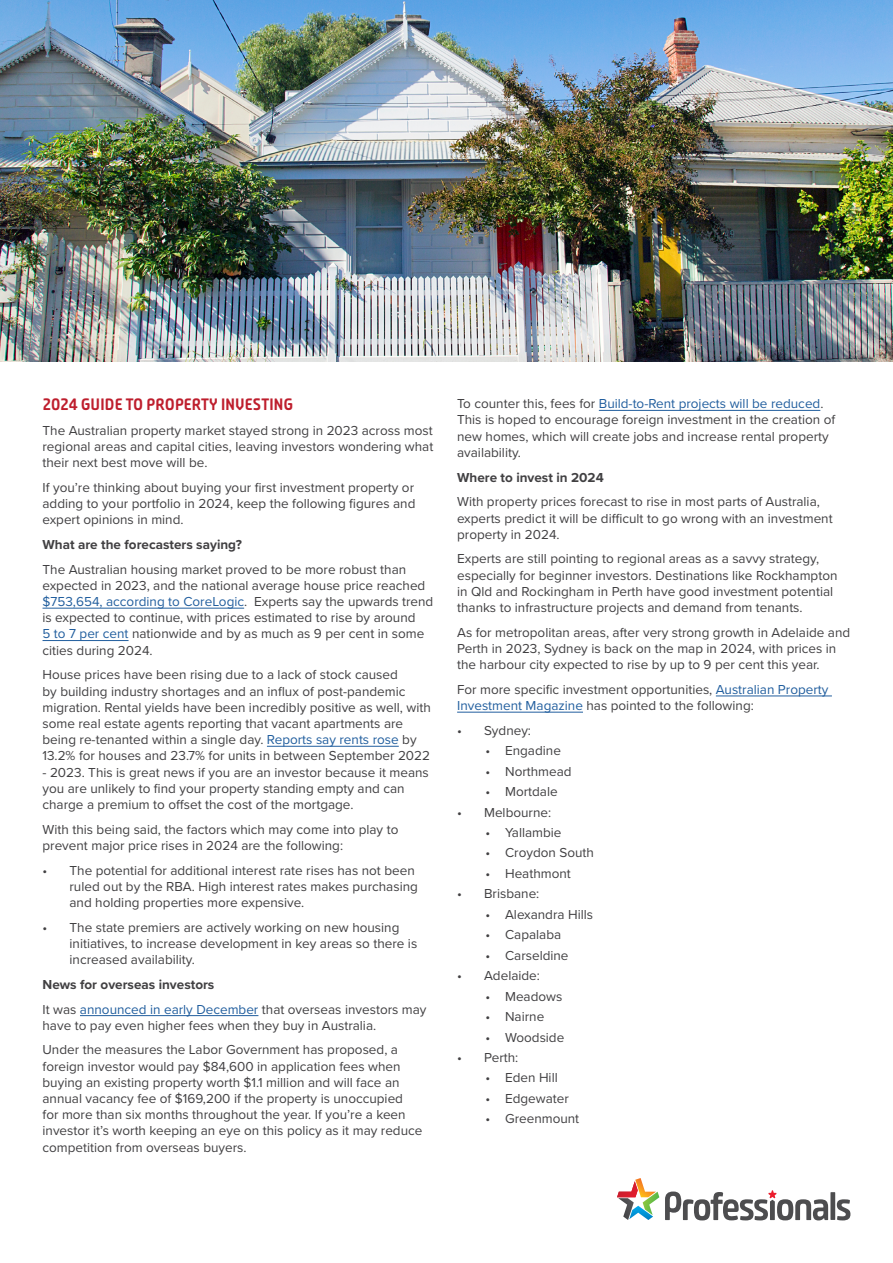
<style>
.page{position:relative;width:893px;height:1263px;background:#fff}
.page>*{position:absolute;margin:0;border:0;box-sizing:border-box;transform-origin:0 0}
.t1{font:700 16.5px "Plau";letter-spacing:-.03em;color:#be1e2d}
.t2{font:13.5px/16.2px "Proxima Nova";color:#414042}
.t3{font:700 13.5px "Proxima Nova";color:#414042}
.s1{color:#215e9e}
.s2{font-weight:700}
</style>
<div class="page">
<hr style="left:43px;top:608px;width:201px;height:1px;background:#215e9e">
<hr style="left:43px;top:640px;width:86px;height:1px;background:#215e9e">
<hr style="left:267px;top:746px;width:132px;height:1px;background:#215e9e">
<hr style="left:80px;top:1015px;width:178px;height:1px;background:#215e9e">
<hr style="left:599px;top:410px;width:221px;height:1px;background:#215e9e">
<hr style="left:716px;top:695px;width:116px;height:1px;background:#215e9e">
<hr style="left:457px;top:712px;width:126px;height:1px;background:#215e9e">
<img style="left:0;top:0;width:893px;height:361px">
<div style="left:830px;top:1192px;width:5px;height:28px;background:#4d4d4f"></div>
<svg style="left:837px;top:1199px;width:13px;height:21px"></svg>
<svg style="left:665px;top:1190px;width:163px;height:30px"></svg>
<svg style="left:617px;top:1178px;width:42px;height:42px"></svg>
<p class="t1" style="left:43px;top:395px;width:252px">2024 GUIDE TO PROPERTY INVESTING</p>
<p class="t2" style="left:43px;top:421px;width:392px;text-align:justify">The Australian property market stayed strong in 2023 across most regional areas and capital cities, leaving investors wondering what their next best move will be.</p>
<p class="t2" style="left:43px;top:479px;width:374px;text-align:justify">If you’re thinking about buying your first investment property or adding to your portfolio in 2024, keep the following figures and expert opinions in mind.</p>
<p class="t3" style="left:43px;top:534px;width:201px">What are the forecasters saying?</p>
<p class="t2" style="left:43px;top:560px;width:392px">The Australian housing market proved to be more robust than expected in 2023, and the national average house price reached <span class="s1">$753,654, according to CoreLogic</span>. Experts say the upwards trend is expected to continue, with prices estimated to rise by around<br><span class="s1">5 to 7 per cent</span> nationwide and by as much as 9 per cent in some cities during 2024.</p>
<p class="t2" style="left:43px;top:666px;width:390px">House prices have been rising due to a lack of stock caused<br>by building industry shortages and an influx of post-pandemic migration. Rental yields have been incredibly positive as well, with some real estate agents reporting that vacant apartments are being re-tenanted within a single day. <span class="s1">Reports say rents rose</span> by 13.2% for houses and 23.7% for units in between September 2022</p>
<p class="t2" style="left:43px;top:763px;width:388px">- 2023. This is great news if you are an investor because it means you are unlikely to find your property standing empty and can charge a premium to offset the cost of the mortgage.</p>
<p class="t2" style="left:43px;top:820px;width:357px">With this being said, the factors which may come into play to prevent major price rises in 2024 are the following:</p>
<p class="t2" style="left:70px;top:861px;width:350px;text-indent:-27px">• The potential for additional interest rate rises has not been ruled out by the RBA. High interest rates makes purchasing and holding properties more expensive.</p>
<p class="t2" style="left:70px;top:918px;width:349px;text-indent:-27px">• The state premiers are actively working on new housing initiatives, to increase development in key areas so there is increased availability.</p>
<p class="t2" style="left:43px;top:971px;width:386px;line-height:24.8px"><span class="s2">News for overseas investors<br></span>It was <span class="s1">announced in early December</span> that overseas investors may</p>
<p class="t2" style="left:43px;top:1012px;width:357px;line-height:24.8px">have to pay even higher fees when they buy in Australia.<br>Under the measures the Labor Government has proposed, a</p>
<p class="t2" style="left:43px;top:1057px;width:381px">foreign investor would pay $84,600 in application fees when buying an existing property worth $1.1 million and will face an annual vacancy fee of $169,200 if the property is unoccupied<br>for more than six months throughout the year. If you’re a keen investor it’s worth keeping an eye on this policy as it may reduce competition from overseas buyers.</p>
<p class="t2" style="left:457px;top:395px;width:380px">To counter this, fees for <span class="s1">Build-to-Rent projects will be reduced</span>.<br>This is hoped to encourage foreign investment in the creation of new homes, which will create jobs and increase rental property availability.</p>
<p class="t3" style="left:457px;top:467px;width:148px">Where to invest in 2024</p>
<p class="t2" style="left:457px;top:493px;width:377px">With property prices forecast to rise in most parts of Australia, experts predict it will be difficult to go wrong with an investment property in 2024.</p>
<p class="t2" style="left:457px;top:550px;width:382px">Experts are still pointing to regional areas as a savvy strategy, especially for beginner investors. Destinations like Rockhampton in Qld and Rockingham in Perth have good investment potential thanks to infrastructure projects and demand from tenants.</p>
<p class="t2" style="left:457px;top:623px;width:395px">As for metropolitan areas, after very strong growth in Adelaide and<br>Perth in 2023, Sydney is back on the map in 2024, with prices in the harbour city expected to rise by up to 9 per cent this year.</p>
<p class="t2" style="left:457px;top:681px;width:373px">For more specific investment opportunities, <span class="s1">Australian Property<br>Investment Magazine</span> has pointed to the following:</p>
<p class="t2" style="left:457px;top:721px;width:75px">• Sydney:</p>
<p class="t2" style="left:486px;top:742px;width:77px">• Engadine</p>
<p class="t2" style="left:486px;top:762px;width:88px">• Northmead</p>
<p class="t2" style="left:486px;top:783px;width:74px">• Mortdale</p>
<p class="t2" style="left:457px;top:803px;width:96px">• Melbourne:</p>
<p class="t2" style="left:486px;top:824px;width:77px">• Yallambie</p>
<p class="t2" style="left:486px;top:844px;width:110px">• Croydon South</p>
<p class="t2" style="left:486px;top:865px;width:87px">• Heathmont</p>
<p class="t2" style="left:457px;top:885px;width:84px">• Brisbane:</p>
<p class="t2" style="left:486px;top:906px;width:109px">• Alexandra Hills</p>
<p class="t2" style="left:486px;top:926px;width:77px">• Capalaba</p>
<p class="t2" style="left:486px;top:946px;width:84px">• Carseldine</p>
<p class="t2" style="left:457px;top:967px;width:84px">• Adelaide:</p>
<p class="t2" style="left:486px;top:987px;width:78px">• Meadows</p>
<p class="t2" style="left:486px;top:1008px;width:60px">• Nairne</p>
<p class="t2" style="left:486px;top:1028px;width:80px">• Woodside</p>
<p class="t2" style="left:457px;top:1049px;width:63px">• Perth:</p>
<p class="t2" style="left:486px;top:1069px;width:74px">• Eden Hill</p>
<p class="t2" style="left:486px;top:1090px;width:85px">• Edgewater</p>
<p class="t2" style="left:486px;top:1110px;width:95px">• Greenmount</p>
</div>
